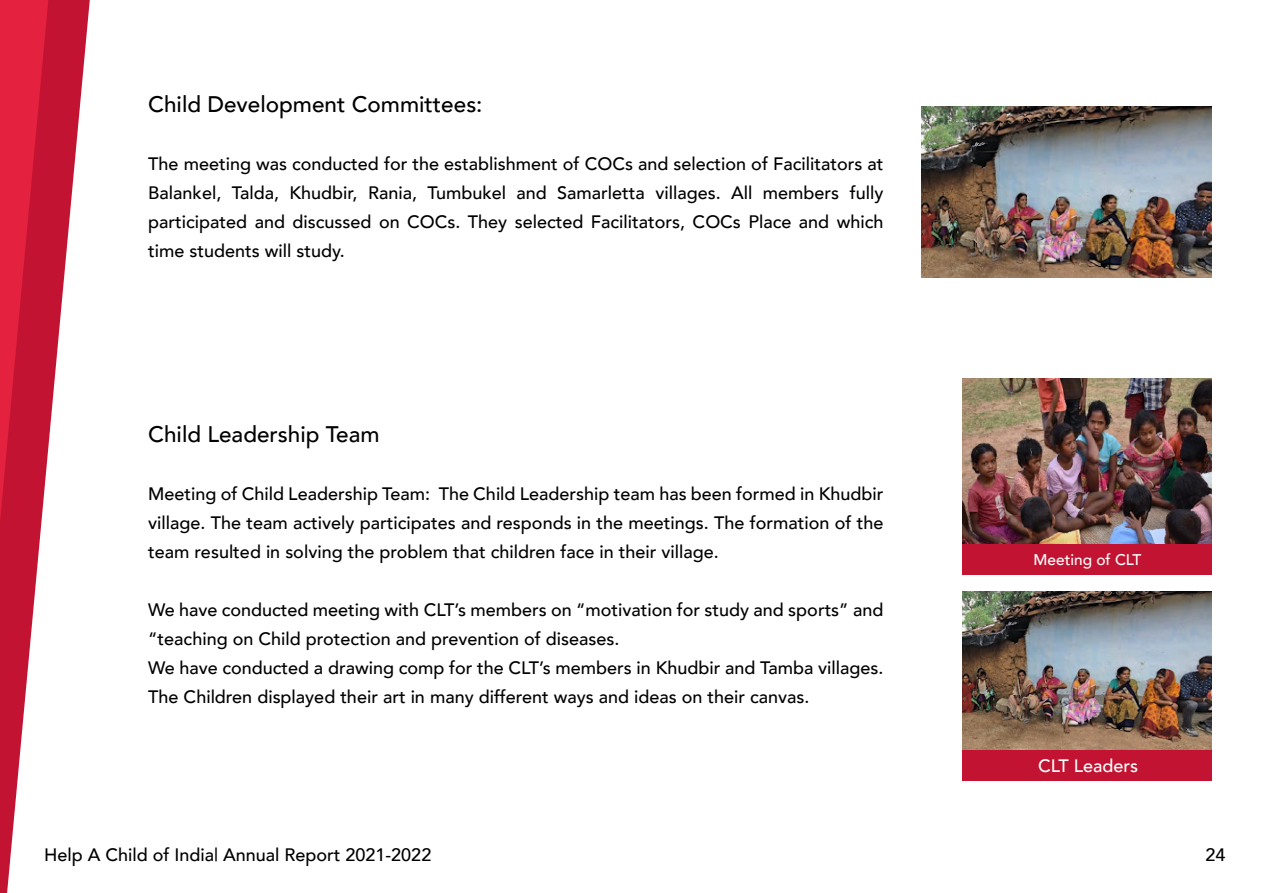
<style>
.page{position:relative;width:1263px;height:893px;background:#fff}
.page>*{position:absolute;margin:0;border:0;box-sizing:border-box;transform-origin:0 0}
.t1{font:500 22.5px "Avenir";color:#000}
.t2{font:500 18px/29px "Avenir";color:#000;text-align:justify}
.t3{font:500 18px "Avenir";color:#fff}
.t4{font:500 15.45px "Avenir";color:#fff}
</style>
<div class="page">
<svg style="left:0;top:0;width:90px;height:893px"></svg>
<svg style="left:0;top:0;width:48px;height:522px;background:#d51b39"></svg>
<img style="left:963px;top:378px;width:249px;height:167px">
<img style="left:963px;top:591px;width:249px;height:159px">
<div style="left:963px;top:545px;width:249px;height:30px;background:#c21432"></div>
<div style="left:963px;top:750px;width:249px;height:31px;background:#c21432"></div>
<img style="left:921px;top:107px;width:291px;height:171px">
<p class="t1" style="left:148px;top:85px;width:336px">Child Development Committees:</p>
<p class="t2" style="left:148px;top:149px;width:737px">The meeting was conducted for the establishment of COCs and selection of Facilitators at Balankel, Talda, Khudbir, Rania, Tumbukel and Samarletta villages. All members fully participated and discussed on COCs. They selected Facilitators, COCs Place and which time students will study.</p>
<p class="t1" style="left:148px;top:415px;width:233px">Child Leadership Team</p>
<p class="t2" style="left:148px;top:478px;width:736px">Meeting of Child Leadership Team: The Child Leadership team has been formed in Khudbir village. The team actively participates and responds in the meetings. The formation of the team resulted in solving the problem that children face in their village.</p>
<p class="t2" style="left:148px;top:594px;width:737px;text-align:left">We have conducted meeting with CLT’s members on “motivation for study and sports” and “teaching on Child protection and prevention of diseases.<br>We have conducted a drawing comp for the CLT’s members in Khudbir and Tamba villages.<br>The Children displayed their art in many different ways and ideas on their canvas.</p>
<p class="t4" style="left:1033px;top:547px;width:109px">Meeting of CLT</p>
<p class="t3" style="left:1038px;top:750px;width:102px">CLT Leaders</p>
<p class="t2" style="left:44px;top:839px;width:389px">Help A Child of India| Annual Report 2021-2022</p>
<p class="t2" style="left:1205px;top:839px;width:22px">24</p>
</div>
